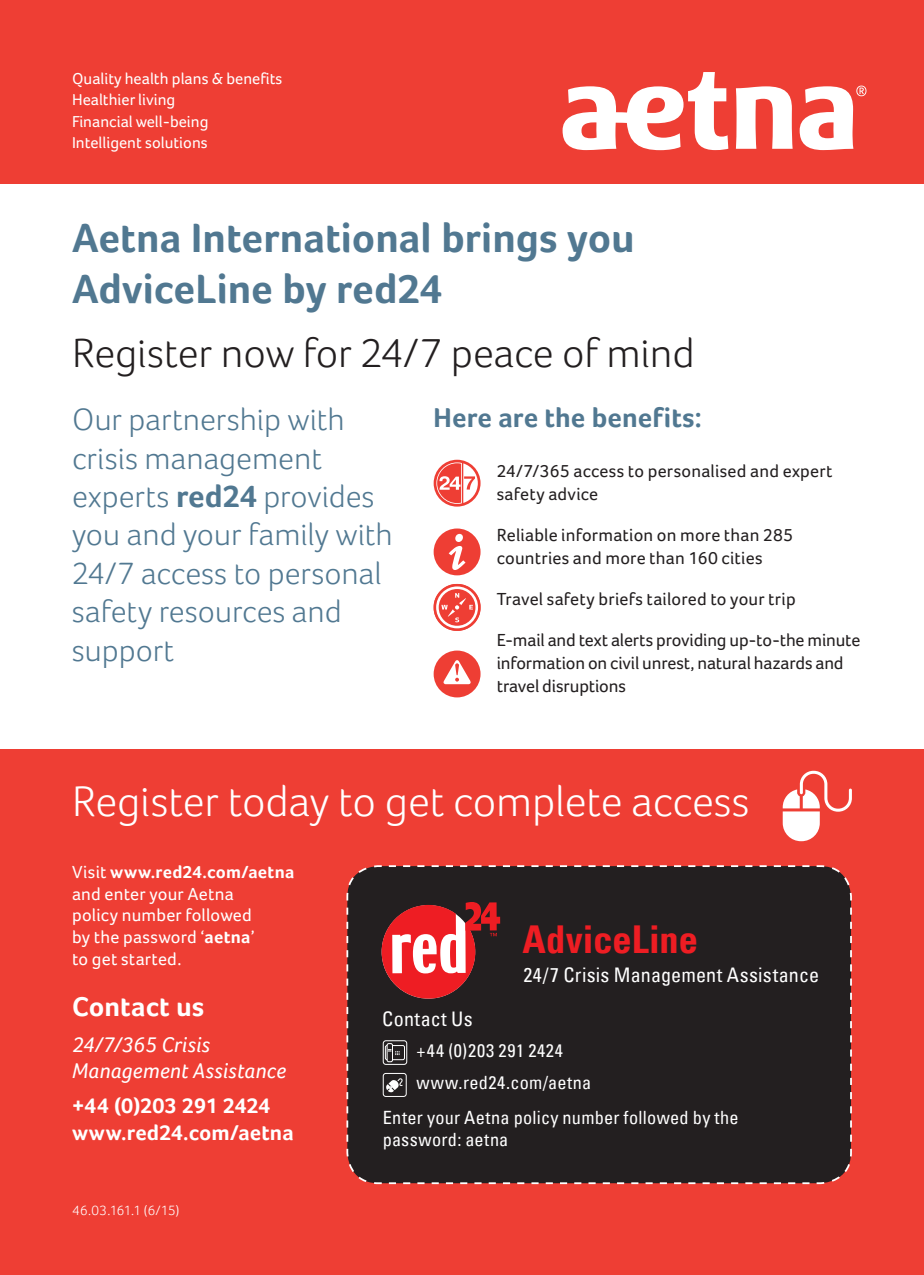
<style>
.page{position:relative;width:924px;height:1275px;background:#fff}
.page>*{position:absolute;margin:0;border:0;box-sizing:border-box;transform-origin:0 0}
.t1{font:300 44px "Foco";letter-spacing:-.005em;color:#fff}
.t2{font:700 42px/50.4px "Foco";color:#517891}
.t3{font:300 42px "Foco";letter-spacing:-.005em;color:#231f20}
.t4{font:700 condensed 38.4px "Univers LT";color:#ee1d23}
.t5{font:300 32px/38.4px "Foco";color:#517891}
.t6{font:700 28px "Foco";letter-spacing:.005em;color:#517891}
.t7{font:700 28px "Foco";color:#fff}
.t8{font:700 22px/26.4px "Foco";letter-spacing:.005em;color:#fff}
.t9{font:italic 22px/26.4px "Foco";letter-spacing:.005em;color:#fff}
.t10{font:condensed 20.2px "Univers LT";letter-spacing:.01em;color:#fff}
.t11{font:condensed 18.2px/32px "Univers LT";letter-spacing:.02em;color:#fff}
.t12{font:18px/23px "Foco";letter-spacing:.005em;color:#231f20}
.t13{font:18px/21.6px "Foco";letter-spacing:.01em;color:#fff}
.t14{font:16.4px/21.4px "Foco";color:#fff}
.t15{font:300 14px "Foco";letter-spacing:-.025em;color:#fff}
.s1{font-weight:700}
</style>
<div class="page">
<div style="left:0;top:0;width:923px;height:183px;background:#ee3e34"></div>
<svg style="left:562px;top:72px;width:304px;height:78px"></svg>
<div style="left:0;top:750px;width:923px;height:524px;background:#ee3e34"></div>
<svg style="left:433px;top:460px;width:47px;height:46px"></svg>
<svg style="left:436px;top:462px;width:41px;height:42px"></svg>
<div style="left:433px;top:528px;width:47px;height:47px;background:#ee3e34;border-radius:50%"></div>
<svg style="left:448px;top:534px;width:17px;height:36px"></svg>
<svg style="left:433px;top:584px;width:47px;height:47px"></svg>
<div style="left:433px;top:650px;width:47px;height:47px;background:#ee3e34;border-radius:50%"></div>
<svg style="left:443px;top:660px;width:27px;height:24px"></svg>
<svg style="left:782px;top:770px;width:69px;height:71px"></svg>
<svg style="left:346px;top:865px;width:506px;height:319px;background:#644342"></svg>
<div style="left:352px;top:870px;width:493px;height:308px;background:#231f20;border-radius:26px"></div>
<svg style="left:381px;top:902px;width:119px;height:96px"></svg>
<svg style="left:383px;top:1040px;width:23px;height:24px"></svg>
<div style="left:383px;top:1040px;width:24px;height:24px;border:1px solid #fff;border-radius:3px"></div>
<div style="left:385px;top:1045px;width:19px;height:14px;background:#231f20;border-radius:2px"></div>
<div style="left:385px;top:1045px;width:19px;height:15px;border:1px solid #fff;border-radius:2px"></div>
<div style="left:387px;top:1043px;width:5px;height:18px;background:#231f20;border-radius:2px"></div>
<div style="left:386px;top:1043px;width:6px;height:19px;border:1px solid #fff;border-radius:2px"></div>
<svg style="left:388px;top:1049px;width:11px;height:6px"></svg>
<svg style="left:382px;top:1072px;width:24px;height:25px"></svg>
<p class="t14" style="left:72px;top:67px;width:212px">Quality health plans &amp; benefits<br>Healthier living<br>Financial well-being<br>Intelligent solutions</p>
<h2 class="t2" style="left:72px;top:212px;width:563px">Aetna International brings you<br>AdviceLine by red24</h2>
<h2 class="t3" style="left:72px;top:329px;width:624px">Register now for 24/7 peace of mind</h2>
<h3 class="t5" style="left:72px;top:400px;width:322px">Our partnership with crisis management experts <span class="s1">red24</span> provides you and your family with<br>24/7 access to personal safety resources and support</h3>
<h3 class="t6" style="left:433px;top:401px;width:269px">Here are the benefits:</h3>
<p class="t12" style="left:496px;top:459px;width:337px">24/7/365 access to personalised and expert safety advice</p>
<p class="t12" style="left:496px;top:523px;width:298px">Reliable information on more than 285 countries and more than 160 cities</p>
<p class="t12" style="left:496px;top:587px;width:300px">Travel safety briefs tailored to your trip</p>
<p class="t12" style="left:496px;top:628px;width:365px">E-mail and text alerts providing up-to-the minute information on civil unrest, natural hazards and travel disruptions</p>
<h1 class="t1" style="left:72px;top:776px;width:678px">Register today to get complete access</h1>
<p class="t13" style="left:72px;top:861px;width:224px">Visit <span class="s1">www.red24.com/aetna </span>and enter your Aetna<br>policy number followed<br>by the password ‘<span class="s1">aetna</span>’<br>to get started.</p>
<h3 class="t7" style="left:72px;top:990px;width:133px">Contact us</h3>
<p class="t9" style="left:72px;top:1030px;width:216px">24/7/365 Crisis<br>Management Assistance</p>
<p class="t8" style="left:72px;top:1092px;width:223px">+44 (0)203 291 2424 www.red24.com/aetna</p>
<p class="t15" style="left:72px;top:1202px;width:109px">46.03.161.1 (6/15)</p>
<h3 class="t4" style="left:522px;top:915px;width:177px">AdviceLine</h3>
<p class="t10" style="left:523px;top:961px;width:297px">24/7 Crisis Management Assistance</p>
<p class="t10" style="left:382px;top:1005px;width:92px">Contact Us</p>
<p class="t11" style="left:416px;top:1034px;width:176px">+44 (0)203 291 2424 www.red24.com/aetna</p>
<p class="t11" style="left:382px;top:1106px;width:357px;line-height:22px">Enter your Aetna policy number followed by the password: aetna</p>
</div>
